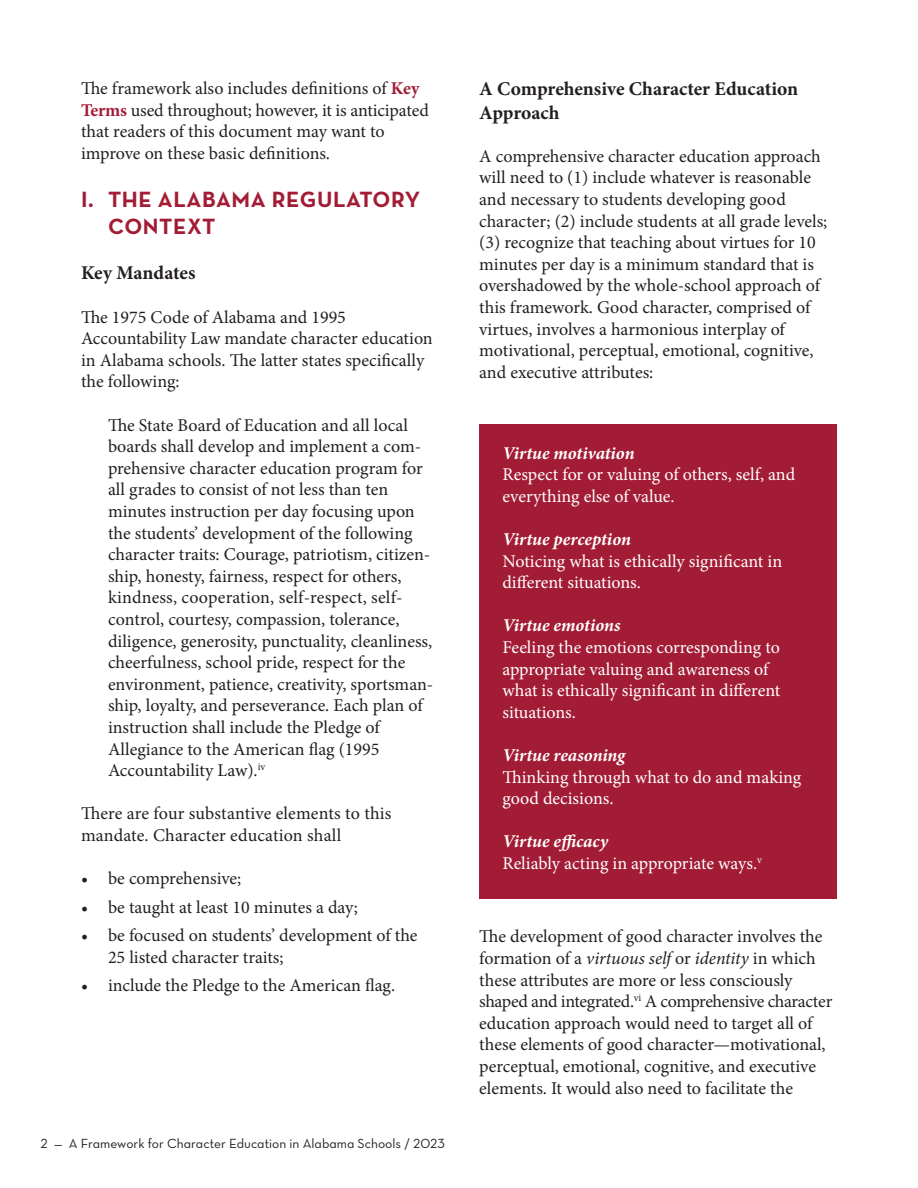
<style>
.page{position:relative;width:918px;height:1188px;background:#fff}
.page>*{position:absolute;margin:0;border:0;box-sizing:border-box;transform-origin:0 0}
.t1{font:700 22.5px/27px "Neutra Text";letter-spacing:.025em;color:#a31c35}
.t2{font:700 19.5px/23.4px "Minion Pro";letter-spacing:-.005em;color:#231f20}
.t3{font:18px/21.6px "Minion Pro";color:#231f20}
.t4{font:18px/21.6px "Minion Pro";color:#fff}
.t5{font:italic 700 18px "Minion Pro";color:#fff}
.t6{font:13.5px "Neutra Text Book Alt";color:#231f20}
.s1{font-weight:700;color:#a31c35}
.s2{font-weight:700;font-style:italic}
.s3{font-style:italic}
</style>
<div class="page">
<div style="left:479px;top:425px;width:358px;height:474px;background:#a31c35"></div>
<p class="t3" style="left:81px;top:78px;width:350px">The framework also includes definitions of <span class="s1">Key Terms</span> used throughout; however, it is anticipated that readers of this document may want to improve on these basic definitions.</p>
<p class="t1" style="left:108px;top:186px;width:314px;text-indent:-27px">I. THE ALABAMA REGULATORY<br>CONTEXT</p>
<p class="t2" style="left:81px;top:261px;width:116px">Key Mandates</p>
<p class="t3" style="left:81px;top:306px;width:353px">The 1975 Code of Alabama and 1995<br>Accountability Law mandate character education in Alabama schools. The latter states specifically the following:</p>
<p class="t3" style="left:108px;top:414px;width:327px">The State Board of Education and all local boards shall develop and implement a com&shy;prehensive character education program for all grades to consist of not less than ten minutes instruction per day focusing upon the students’ development of the following character traits: Courage, patriotism, citizen&shy;ship, honesty, fairness, respect for others, kindness, cooperation, self-respect, self&shy;control, courtesy, compassion, tolerance, diligence, generosity, punctuality, cleanliness, cheerfulness, school pride, respect for the environment, patience, creativity, sportsman&shy;ship, loyalty, and perseverance. Each plan of instruction shall include the Pledge of Allegiance to the American flag (1995<br>Accountability Law).<sup>iv</sup></p>
<p class="t3" style="left:81px;top:803px;width:312px">There are four substantive elements to this mandate. Character education shall</p>
<p class="t3" style="left:81px;top:868px;width:162px">• be comprehensive;</p>
<p class="t3" style="left:81px;top:896px;width:279px">• be taught at least 10 minutes a day;</p>
<p class="t3" style="left:108px;top:925px;width:311px;text-indent:-27px">• be focused on students’ development of the<br>25 listed character traits;</p>
<p class="t3" style="left:81px;top:974px;width:316px">• include the Pledge to the American flag.</p>
<p class="t6" style="left:40px;top:1135px;width:406px">2 — A Framework for Character Education in Alabama Schools / 2023</p>
<p class="t2" style="left:479px;top:77px;width:321px">A Comprehensive Character Education<br>Approach</p>
<p class="t3" style="left:479px;top:145px;width:350px">A comprehensive character education approach will need to (1) include whatever is reasonable and necessary to students developing good character; (2) include students at all grade levels; (3) recognize that teaching about virtues for 10 minutes per day is a minimum standard that is overshadowed by the whole-school approach of this framework. Good character, comprised of virtues, involves a harmonious interplay of motivational, perceptual, emotional, cognitive, and executive attributes:</p>
<p class="t5" style="left:502px;top:440px;width:134px">Virtue motivation</p>
<p class="t4" style="left:502px;top:464px;width:294px">Respect for or valuing of others, self, and everything else of value.</p>
<p class="t5" style="left:502px;top:526px;width:130px">Virtue perception</p>
<p class="t4" style="left:502px;top:550px;width:281px">Noticing what is ethically significant in different situations.</p>
<p class="t5" style="left:502px;top:613px;width:120px">Virtue emotions</p>
<p class="t4" style="left:502px;top:637px;width:279px">Feeling the emotions corresponding to appropriate valuing and awareness of what is ethically significant in different situations.</p>
<p class="t5" style="left:502px;top:742px;width:124px">Virtue reasoning</p>
<p class="t4" style="left:502px;top:766px;width:300px">Thinking through what to do and making good decisions.</p>
<p class="t4" style="left:502px;top:831px;width:261px"><span class="s2">Virtue efficacy<br></span>Reliably acting in appropriate ways.<sup>v</sup></p>
<p class="t3" style="left:479px;top:926px;width:355px">The development of good character involves the formation of a <span class="s3">virtuous self</span> or <span class="s3">identity</span> in which these attributes are more or less consciously shaped and integrated.<sup>vi</sup> A comprehensive character education approach would need to target all of these elements of good character—motivational, perceptual, emotional, cognitive, and executive elements. It would also need to facilitate the</p>
</div>
